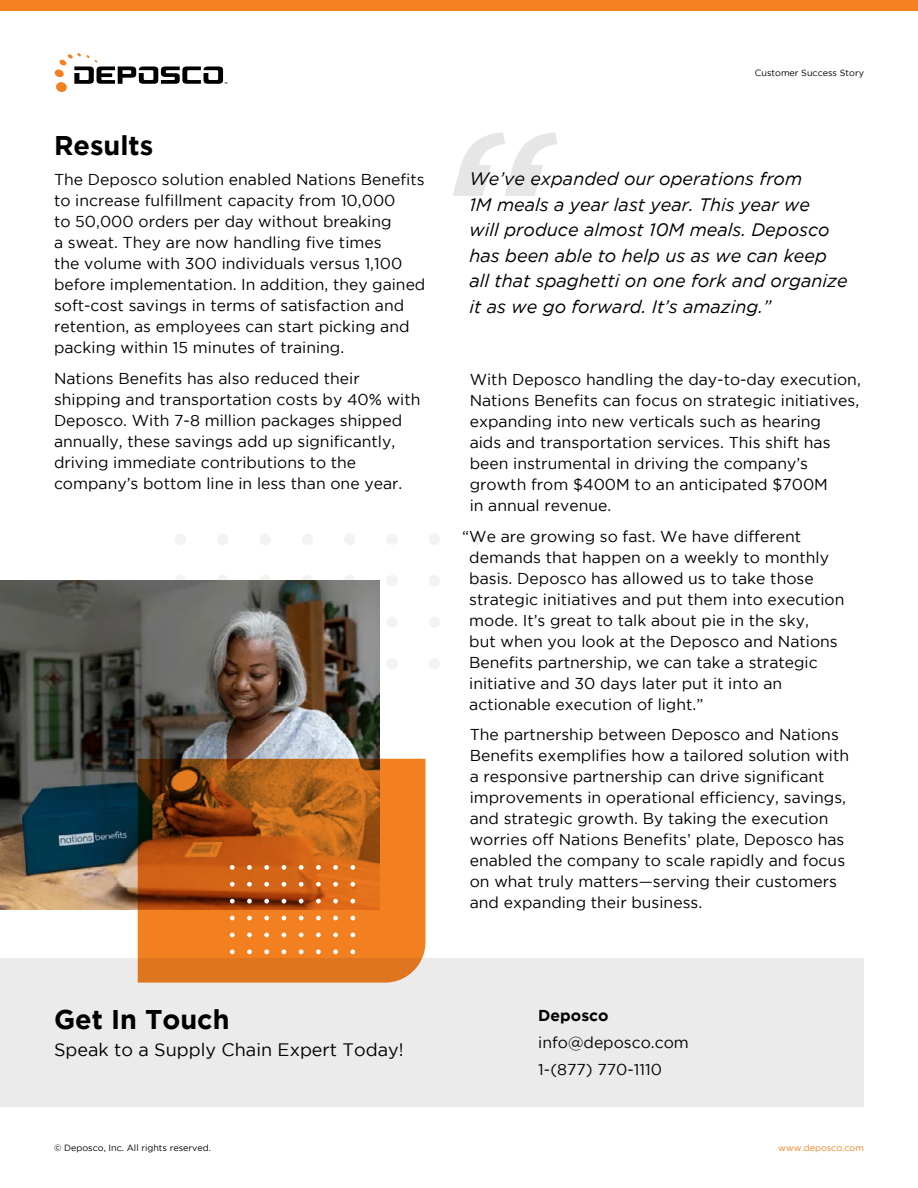
<style>
.page{position:relative;width:918px;height:1188px;background:#fff}
.page>*{position:absolute;margin:0;border:0;box-sizing:border-box;transform-origin:0 0}
.t1{font:700 27px "Gotham";color:#000}
.t2{font:italic 18px/25.5px "Gotham";color:#000}
.t3{font:18px "Gotham";color:#000}
.t4{font:15.75px/21px "Gotham";color:#000}
.t5{font:700 15.75px "Gotham";color:#000}
.t6{font:9px "Gotham";color:#000}
.t7{font:9px "Gotham";color:#f38020}
</style>
<div class="page">
<div style="left:0;top:0;width:918px;height:11px;background:#f48020"></div>
<svg style="left:55px;top:53px;width:172px;height:39px"></svg>
<div style="left:0;top:958px;width:864px;height:149px;background:#ecebec"></div>
<div style="left:471px;top:658px;width:12px;height:12px;background:#f3f3f3;border-radius:50%"></div>
<div style="left:471px;top:616px;width:12px;height:12px;background:#f3f3f3;border-radius:50%"></div>
<div style="left:471px;top:575px;width:12px;height:12px;background:#f3f3f3;border-radius:50%"></div>
<div style="left:471px;top:533px;width:12px;height:12px;background:#f3f3f3;border-radius:50%"></div>
<div style="left:429px;top:658px;width:11px;height:12px;background:#f3f3f3;border-radius:50%"></div>
<div style="left:429px;top:616px;width:11px;height:12px;background:#f3f3f3;border-radius:50%"></div>
<div style="left:429px;top:575px;width:11px;height:12px;background:#f3f3f3;border-radius:50%"></div>
<div style="left:429px;top:533px;width:11px;height:12px;background:#f3f3f3;border-radius:50%"></div>
<div style="left:386px;top:658px;width:12px;height:12px;background:#f3f3f3;border-radius:50%"></div>
<div style="left:386px;top:616px;width:12px;height:12px;background:#f3f3f3;border-radius:50%"></div>
<div style="left:386px;top:575px;width:12px;height:12px;background:#f3f3f3;border-radius:50%"></div>
<div style="left:386px;top:533px;width:12px;height:12px;background:#f3f3f3;border-radius:50%"></div>
<div style="left:344px;top:575px;width:12px;height:12px;background:#f3f3f3;border-radius:50%"></div>
<div style="left:344px;top:533px;width:12px;height:12px;background:#f3f3f3;border-radius:50%"></div>
<div style="left:302px;top:575px;width:11px;height:12px;background:#f3f3f3;border-radius:50%"></div>
<div style="left:302px;top:533px;width:11px;height:12px;background:#f3f3f3;border-radius:50%"></div>
<div style="left:259px;top:575px;width:12px;height:12px;background:#f3f3f3;border-radius:50%"></div>
<div style="left:259px;top:533px;width:12px;height:12px;background:#f3f3f3;border-radius:50%"></div>
<div style="left:217px;top:575px;width:12px;height:12px;background:#f3f3f3;border-radius:50%"></div>
<div style="left:217px;top:533px;width:12px;height:12px;background:#f3f3f3;border-radius:50%"></div>
<div style="left:174px;top:575px;width:12px;height:12px;background:#f3f3f3;border-radius:50%"></div>
<div style="left:174px;top:533px;width:12px;height:12px;background:#f3f3f3;border-radius:50%"></div>
<img style="left:0;top:580px;width:380px;height:329px">
<svg style="left:138px;top:759px;width:287px;height:224px;background:#c6661a"></svg>
<svg style="left:230px;top:949px;width:5px;height:5px"></svg>
<svg style="left:230px;top:933px;width:5px;height:4px"></svg>
<svg style="left:230px;top:916px;width:5px;height:4px"></svg>
<svg style="left:230px;top:899px;width:5px;height:5px"></svg>
<svg style="left:230px;top:882px;width:5px;height:5px"></svg>
<svg style="left:230px;top:865px;width:5px;height:5px"></svg>
<svg style="left:247px;top:949px;width:5px;height:5px"></svg>
<svg style="left:247px;top:933px;width:5px;height:4px"></svg>
<svg style="left:247px;top:916px;width:5px;height:4px"></svg>
<svg style="left:247px;top:899px;width:5px;height:5px"></svg>
<svg style="left:247px;top:882px;width:5px;height:5px"></svg>
<svg style="left:247px;top:865px;width:5px;height:5px"></svg>
<svg style="left:264px;top:949px;width:5px;height:5px"></svg>
<svg style="left:264px;top:933px;width:5px;height:4px"></svg>
<svg style="left:264px;top:916px;width:5px;height:4px"></svg>
<svg style="left:264px;top:899px;width:5px;height:5px"></svg>
<svg style="left:264px;top:882px;width:5px;height:5px"></svg>
<svg style="left:264px;top:865px;width:5px;height:5px"></svg>
<svg style="left:282px;top:949px;width:4px;height:5px"></svg>
<svg style="left:282px;top:933px;width:4px;height:4px"></svg>
<svg style="left:282px;top:916px;width:4px;height:4px"></svg>
<svg style="left:282px;top:899px;width:4px;height:5px"></svg>
<svg style="left:282px;top:882px;width:4px;height:5px"></svg>
<svg style="left:282px;top:865px;width:4px;height:5px"></svg>
<svg style="left:299px;top:949px;width:5px;height:5px"></svg>
<svg style="left:299px;top:933px;width:5px;height:4px"></svg>
<svg style="left:299px;top:916px;width:5px;height:4px"></svg>
<svg style="left:299px;top:899px;width:5px;height:5px"></svg>
<svg style="left:299px;top:882px;width:5px;height:5px"></svg>
<svg style="left:299px;top:865px;width:5px;height:5px"></svg>
<svg style="left:316px;top:949px;width:5px;height:5px"></svg>
<svg style="left:316px;top:933px;width:5px;height:4px"></svg>
<svg style="left:316px;top:916px;width:5px;height:4px"></svg>
<svg style="left:316px;top:899px;width:5px;height:5px"></svg>
<svg style="left:316px;top:882px;width:5px;height:5px"></svg>
<svg style="left:316px;top:865px;width:5px;height:5px"></svg>
<svg style="left:333px;top:949px;width:5px;height:5px"></svg>
<svg style="left:333px;top:933px;width:5px;height:4px"></svg>
<svg style="left:333px;top:916px;width:5px;height:4px"></svg>
<svg style="left:333px;top:899px;width:5px;height:5px"></svg>
<svg style="left:333px;top:882px;width:5px;height:5px"></svg>
<svg style="left:333px;top:865px;width:5px;height:5px"></svg>
<svg style="left:350px;top:949px;width:5px;height:5px"></svg>
<svg style="left:350px;top:933px;width:5px;height:4px"></svg>
<svg style="left:350px;top:916px;width:5px;height:4px"></svg>
<svg style="left:350px;top:899px;width:5px;height:5px"></svg>
<svg style="left:350px;top:882px;width:5px;height:5px"></svg>
<svg style="left:350px;top:865px;width:5px;height:5px"></svg>
<svg style="left:453px;top:132px;width:104px;height:64px"></svg>
<p class="t6" style="left:755px;top:68px;width:111px">Customer Success Story</p>
<h1 class="t1" style="left:54px;top:130px;width:101px">Results</h1>
<p class="t4" style="left:54px;top:169px;width:373px">The Deposco solution enabled Nations Benefits to increase fulfillment capacity from 10,000<br>to 50,000 orders per day without breaking<br>a sweat. They are now handling five times<br>the volume with 300 individuals versus 1,100 before implementation. In addition, they gained soft-cost savings in terms of satisfaction and retention, as employees can start picking and packing within 15 minutes of training.</p>
<p class="t4" style="left:54px;top:368px;width:368px">Nations Benefits has also reduced their shipping and transportation costs by 40% with Deposco. With 7-8 million packages shipped annually, these savings add up significantly, driving immediate contributions to the company’s bottom line in less than one year.</p>
<p class="t4" style="left:470px;top:369px;width:393px">With Deposco handling the day-to-day execution, Nations Benefits can focus on strategic initiatives, expanding into new verticals such as hearing<br>aids and transportation services. This shift has been instrumental in driving the company’s growth from $400M to an anticipated $700M<br>in annual revenue.</p>
<p class="t4" style="left:469px;top:525px;width:377px;text-indent:-7px">“We are growing so fast. We have different demands that happen on a weekly to monthly basis. Deposco has allowed us to take those strategic initiatives and put them into execution mode. It’s great to talk about pie in the sky,<br>but when you look at the Deposco and Nations Benefits partnership, we can take a strategic initiative and 30 days later put it into an actionable execution of light.”</p>
<p class="t4" style="left:470px;top:724px;width:381px">The partnership between Deposco and Nations Benefits exemplifies how a tailored solution with a responsive partnership can drive significant improvements in operational efficiency, savings, and strategic growth. By taking the execution worries off Nations Benefits’ plate, Deposco has enabled the company to scale rapidly and focus on what truly matters—serving their customers and expanding their business.</p>
<p class="t2" style="left:470px;top:166px;width:380px">We’ve expanded our operations from<br>1M meals a year last year. This year we<br>will produce almost 10M meals. Deposco has been able to help us as we can keep all that spaghetti on one fork and organize it as we go forward. It’s amazing.”</p>
<h1 class="t1" style="left:54px;top:1004px;width:177px">Get In Touch</h1>
<p class="t3" style="left:54px;top:1040px;width:351px">Speak to a Supply Chain Expert Today!</p>
<p class="t5" style="left:538px;top:1006px;width:72px">Deposco</p>
<p class="t4" style="left:538px;top:1028px;width:152px;line-height:27px">info@deposco.com<br>1-(877) 770-1110</p>
<p class="t6" style="left:54px;top:1143px;width:158px">© Deposco, Inc. All rights reserved.</p>
<p class="t7" style="left:778px;top:1143px;width:87px">www.deposco.com</p>
</div>
